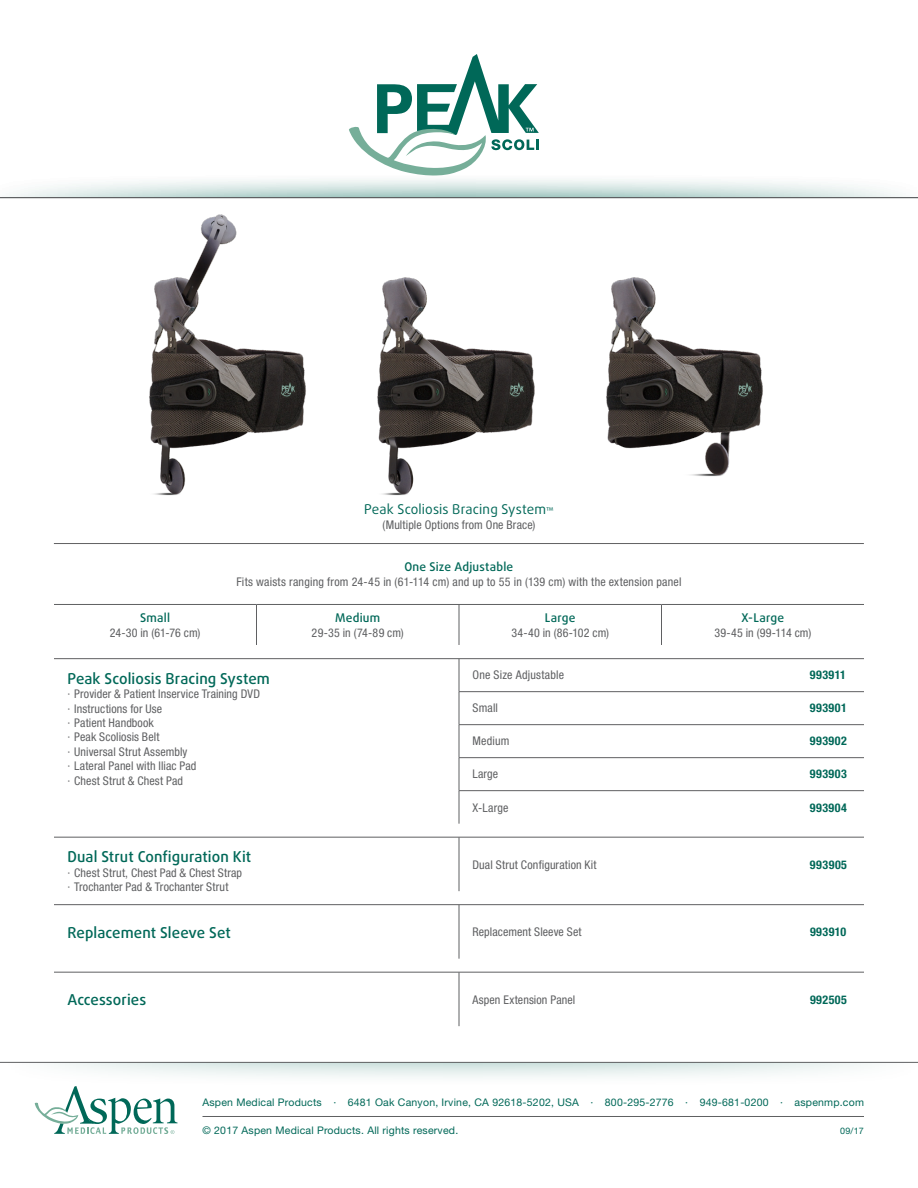
<style>
.page{position:relative;width:918px;height:1188px;background:#fff}
.page>*{position:absolute;margin:0;border:0;box-sizing:border-box;transform-origin:0 0}
.t1{font:500 15px "Daxline Pro";letter-spacing:.005em;color:#006858}
.t2{font:13.5px "Daxline Pro";letter-spacing:.01em;color:#006858}
.t3{font:condensed 12px/14.4px "Helvetica Neue LT Std";letter-spacing:.015em;color:#5f6062}
.t4{font:700 condensed 12px "Helvetica Neue LT Std";letter-spacing:.04em;color:#006858}
.t5{font:500 12px "Daxline Pro";letter-spacing:.02em;color:#006858}
.t6{font:10.5px "Helvetica Neue LT Std";letter-spacing:.02em;color:#006858}
.t7{font:9px "Helvetica Neue LT Std";color:#006858}
.s1{font-size:7.8px}
</style>
<div class="page">
<svg style="left:9px;top:179px;width:894px;height:18px"></svg>
<hr style="left:0;top:197px;width:918px;height:1px;background:#5f6062">
<hr style="left:202px;top:1116px;width:662px;height:1px;background:#5f6062">
<svg style="left:35px;top:1089px;width:143px;height:45px"></svg>
<svg style="left:54px;top:1063px;width:818px;height:26px;fill:#f6f9f9"></svg>
<hr style="left:0;top:1062px;width:918px;height:1px;background:#5f6062">
<svg style="left:349px;top:54px;width:190px;height:122px"></svg>
<hr style="left:54px;top:604px;width:202px;height:1px;background:#5f6062">
<hr style="left:256px;top:604px;width:203px;height:1px;background:#5f6062">
<hr style="left:459px;top:604px;width:203px;height:1px;background:#5f6062">
<hr style="left:662px;top:604px;width:202px;height:1px;background:#5f6062">
<hr style="left:256px;top:605px;width:1px;height:40px;background:#5f6062">
<hr style="left:459px;top:605px;width:1px;height:40px;background:#5f6062">
<hr style="left:661px;top:605px;width:1px;height:40px;background:#5f6062">
<hr style="left:459px;top:659px;width:1px;height:32px;background:#5f6062">
<hr style="left:459px;top:692px;width:1px;height:32px;background:#5f6062">
<hr style="left:459px;top:725px;width:1px;height:32px;background:#5f6062">
<hr style="left:459px;top:758px;width:1px;height:32px;background:#5f6062">
<hr style="left:459px;top:791px;width:1px;height:33px;background:#5f6062">
<hr style="left:459px;top:837px;width:1px;height:54px;background:#5f6062">
<hr style="left:54px;top:904px;width:405px;height:1px;background:#5f6062">
<hr style="left:459px;top:905px;width:1px;height:54px;background:#5f6062">
<hr style="left:459px;top:972px;width:1px;height:54px;background:#5f6062">
<hr style="left:459px;top:904px;width:351px;height:1px;background:#5f6062">
<hr style="left:810px;top:904px;width:54px;height:1px;background:#5f6062">
<hr style="left:54px;top:658px;width:405px;height:1px;background:#5f6062">
<hr style="left:459px;top:658px;width:351px;height:1px;background:#5f6062">
<hr style="left:810px;top:658px;width:54px;height:1px;background:#5f6062">
<hr style="left:459px;top:691px;width:351px;height:1px;background:#5f6062">
<hr style="left:810px;top:691px;width:54px;height:1px;background:#5f6062">
<hr style="left:54px;top:837px;width:405px;height:1px;background:#5f6062">
<hr style="left:459px;top:837px;width:351px;height:1px;background:#5f6062">
<hr style="left:810px;top:837px;width:54px;height:1px;background:#5f6062">
<hr style="left:459px;top:724px;width:351px;height:1px;background:#5f6062">
<hr style="left:810px;top:724px;width:54px;height:1px;background:#5f6062">
<hr style="left:459px;top:757px;width:351px;height:1px;background:#5f6062">
<hr style="left:810px;top:757px;width:54px;height:1px;background:#5f6062">
<hr style="left:459px;top:790px;width:351px;height:1px;background:#5f6062">
<hr style="left:810px;top:790px;width:54px;height:1px;background:#5f6062">
<hr style="left:54px;top:972px;width:405px;height:1px;background:#5f6062">
<hr style="left:459px;top:972px;width:351px;height:1px;background:#5f6062">
<hr style="left:810px;top:972px;width:54px;height:1px;background:#5f6062">
<img style="left:149px;top:214px;width:157px;height:282px">
<img style="left:377px;top:277px;width:158px;height:219px">
<img style="left:606px;top:277px;width:157px;height:200px">
<hr style="left:54px;top:543px;width:810px;height:1px;background:#5f6062">
<p class="t5" style="left:140px;top:610px;width:31px">Small</p>
<p class="t3" style="left:110px;top:625px;width:92px">24-30 in (61-76 cm)</p>
<p class="t2" style="left:364px;top:500px;width:191px">Peak Scoliosis Bracing System<span class="s1">™</span></p>
<p class="t3" style="left:383px;top:517px;width:154px">(Multiple Options from One Brace)</p>
<p class="t5" style="left:404px;top:559px;width:110px">One Size Adjustable</p>
<p class="t3" style="left:236px;top:574px;width:447px">Fits waists ranging from 24-45 in (61-114 cm) and up to 55 in (139 cm) with the extension panel</p>
<p class="t5" style="left:335px;top:610px;width:47px">Medium</p>
<p class="t3" style="left:312px;top:625px;width:94px">29-35 in (74-89 cm)</p>
<p class="t5" style="left:545px;top:610px;width:32px">Large</p>
<p class="t3" style="left:511px;top:625px;width:99px">34-40 in (86-102 cm)</p>
<p class="t5" style="left:742px;top:610px;width:44px">X-Large</p>
<p class="t3" style="left:714px;top:625px;width:98px">39-45 in (99-114 cm)</p>
<p class="t1" style="left:68px;top:668px;width:204px">Peak Scoliosis Bracing System</p>
<p class="t3" style="left:67px;top:687px;width:194px">· Provider &amp; Patient Inservice Training DVD · Instructions for Use<br>· Patient Handbook<br>· Peak Scoliosis Belt<br>· Universal Strut Assembly<br>· Lateral Panel with Iliac Pad<br>· Chest Strut &amp; Chest Pad</p>
<p class="t1" style="left:68px;top:847px;width:185px">Dual Strut Configuration Kit</p>
<p class="t3" style="left:67px;top:865px;width:176px">· Chest Strut, Chest Pad &amp; Chest Strap · Trochanter Pad &amp; Trochanter Strut</p>
<p class="t3" style="left:472px;top:668px;width:93px">One Size Adjustable</p>
<p class="t4" style="left:810px;top:668px;width:37px">993911</p>
<p class="t3" style="left:472px;top:701px;width:27px">Small</p>
<p class="t4" style="left:810px;top:701px;width:38px">993901</p>
<p class="t3" style="left:472px;top:734px;width:38px">Medium</p>
<p class="t4" style="left:810px;top:734px;width:39px">993902</p>
<p class="t3" style="left:472px;top:767px;width:27px">Large</p>
<p class="t4" style="left:810px;top:767px;width:39px">993903</p>
<p class="t3" style="left:472px;top:800px;width:37px">X-Large</p>
<p class="t4" style="left:810px;top:800px;width:39px">993904</p>
<p class="t3" style="left:472px;top:857px;width:126px">Dual Strut Configuration Kit</p>
<p class="t4" style="left:810px;top:857px;width:39px">993905</p>
<p class="t1" style="left:68px;top:922px;width:165px">Replacement Sleeve Set</p>
<p class="t3" style="left:472px;top:925px;width:111px">Replacement Sleeve Set</p>
<p class="t4" style="left:810px;top:925px;width:38px">993910</p>
<p class="t1" style="left:68px;top:990px;width:80px">Accessories</p>
<p class="t3" style="left:472px;top:992px;width:104px">Aspen Extension Panel</p>
<p class="t4" style="left:810px;top:992px;width:38px">992505</p>
<p class="t6" style="left:202px;top:1096px;width:663px">Aspen Medical Products ∙ 6481 Oak Canyon, Irvine, CA 92618-5202, USA ∙ 800-295-2776 ∙ 949-681-0200 ∙ aspenmp.com</p>
<p class="t7" style="left:840px;top:1125px;width:25px">09/17</p>
<p class="t6" style="left:202px;top:1124px;width:257px">© 2017 Aspen Medical Products. All rights reserved.</p>
</div>
